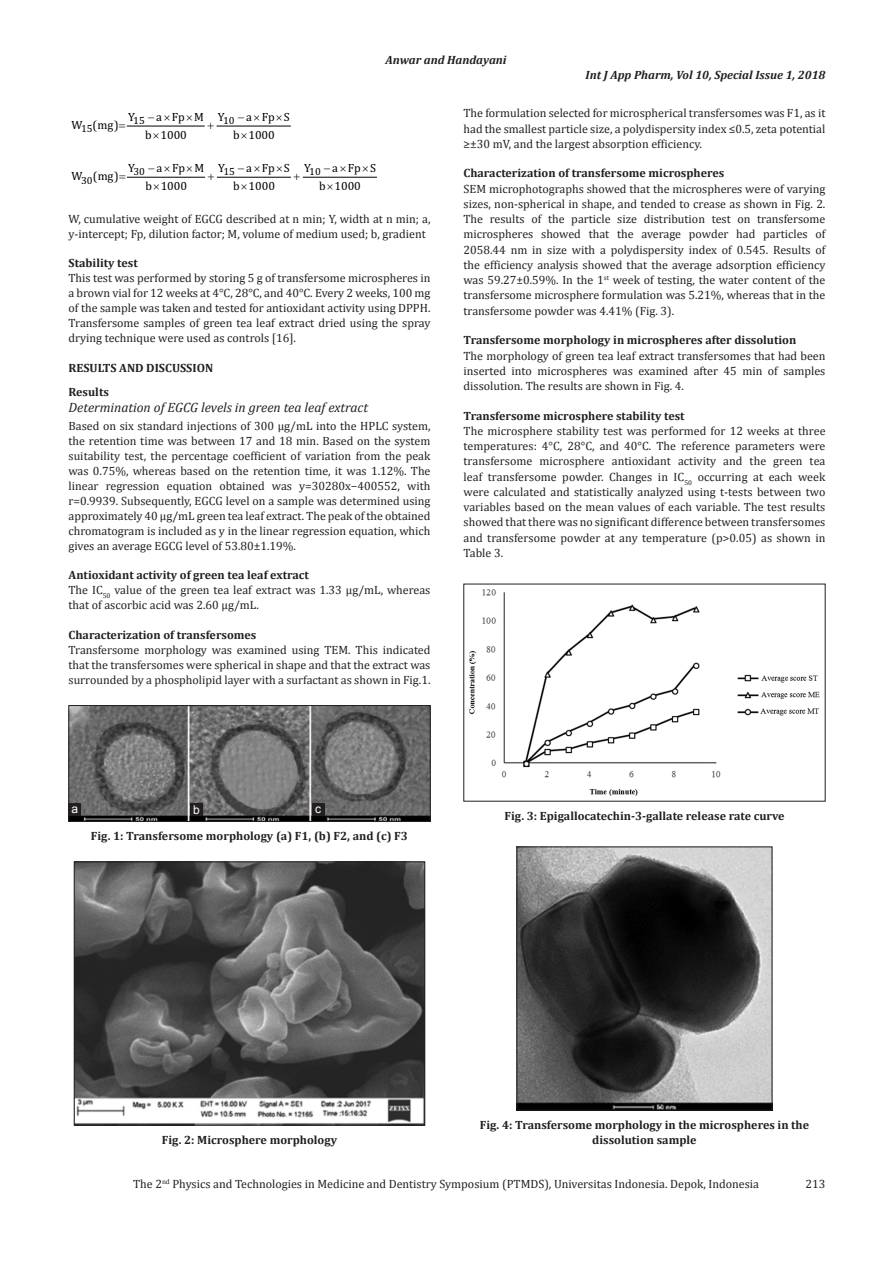
<style>
.page{position:relative;width:894px;height:1263px;background:#fff}
.page>*{position:absolute;margin:0;border:0;box-sizing:border-box;transform-origin:0 0}
.H3_No_Above_Space{font:italic 13.5px "Cambria";color:#231f20}
.TX{font:12px/15.3px "Cambria";color:#231f20;text-align:justify}
.FGC{font:700 12px/15px "Cambria";color:#231f20;text-align:center}
.F_No{font:12px "Cambria";color:#231f20}
.t1{font:12px/17.7px "Cambria";letter-spacing:-.005em;color:#000}
.t2{font:italic 700 12px "Cambria";color:#231f20}
.LABEL{font:12px "Arial";color:#fff}
.t3{font:10.5px "Cambria";letter-spacing:-.01em;color:#000}
</style>
<div class="page">
<hr style="left:127px;top:126px;width:78px;height:1px;background:#000">
<hr style="left:216px;top:126px;width:75px;height:1px;background:#000">
<hr style="left:127px;top:177px;width:78px;height:1px;background:#000">
<hr style="left:217px;top:177px;width:74px;height:1px;background:#000">
<hr style="left:302px;top:177px;width:75px;height:1px;background:#000">
<img style="left:76px;top:863px;width:347px;height:260px">
<div style="left:74px;top:861px;width:351px;height:264px;border:1px solid #231f20"></div>
<img style="left:469px;top:589px;width:351px;height:207px">
<img style="left:518px;top:848px;width:252px;height:260px">
<div style="left:516px;top:846px;width:256px;height:264px;border:1px solid #231f20"></div>
<img style="left:71px;top:707px;width:357px;height:112px">
<div style="left:69px;top:705px;width:361px;height:116px;border:1px solid #231f20"></div>
<div style="left:312px;top:803px;width:12px;height:12px;background:#231f20"></div>
<div style="left:190px;top:803px;width:13px;height:12px;background:#231f20"></div>
<div style="left:68px;top:803px;width:13px;height:13px;background:#231f20"></div>
<p class="t2" style="left:385px;top:51px;width:122px">Anwar and Handayani</p>
<p class="t2" style="left:585px;top:66px;width:241px">Int J App Pharm, Vol 10, Special Issue 1, 2018</p>
<p class="t1" style="left:71px;top:117px;width:13px">W</p>
<p class="t1" style="left:93px;top:117px;width:27px">(mg)</p>
<p class="t3" style="left:81px;top:125px;width:13px">15</p>
<p class="t1" style="left:128px;top:109px;width:8px">Y</p>
<p class="t1" style="left:145px;top:109px;width:60px">−a Fp M b 1000</p>
<p class="t1" style="left:218px;top:109px;width:8px">Y</p>
<p class="t1" style="left:233px;top:109px;width:58px;text-indent:5px">−a Fp S b 1000</p>
<p class="t3" style="left:133px;top:117px;width:13px">15</p>
<p class="t3" style="left:223px;top:117px;width:13px">10</p>
<p class="t1" style="left:128px;top:160px;width:8px">Y</p>
<p class="t1" style="left:145px;top:160px;width:60px">−a Fp M b 1000</p>
<p class="t1" style="left:218px;top:160px;width:8px">Y</p>
<p class="t1" style="left:233px;top:160px;width:58px;text-indent:5px">−a Fp S b 1000</p>
<p class="t1" style="left:304px;top:160px;width:8px">Y</p>
<p class="t1" style="left:319px;top:160px;width:58px;text-indent:5px">−a Fp S b 1000</p>
<p class="t3" style="left:133px;top:168px;width:13px">30</p>
<p class="t3" style="left:223px;top:168px;width:13px">15</p>
<p class="t3" style="left:309px;top:168px;width:13px">10</p>
<p class="TX" style="left:68px;top:211px;width:363px">W, cumulative weight of EGCG described at n min; Y, width at n min; a, y-intercept; Fp, dilution factor; M, volume of medium used; b, gradient</p>
<h2 class="FGC" style="left:68px;top:255px;width:71px">Stability test</h2>
<p class="TX" style="left:68px;top:271px;width:363px">This test was performed by storing 5 g of transfersome microspheres in a brown vial for 12 weeks at 4°C, 28°C, and 40°C. Every 2 weeks, 100 mg of the sample was taken and tested for antioxidant activity using DPPH.<br>Transfersome samples of green tea leaf extract dried using the spray drying technique were used as controls [16].</p>
<h1 class="FGC" style="left:68px;top:359px;width:146px">RESULTS AND DISCUSSION</h1>
<h2 class="FGC" style="left:68px;top:383px;width:42px">Results</h2>
<p class="H3_No_Above_Space" style="left:68px;top:399px;width:301px">Determination of EGCG levels in green tea leaf extract</p>
<p class="TX" style="left:68px;top:418px;width:363px">Based on six standard injections of 300 µg/mL into the HPLC system, the retention time was between 17 and 18 min. Based on the system suitability test, the percentage coefficient of variation from the peak was 0.75%, whereas based on the retention time, it was 1.12%. The linear regression equation obtained was y=30280x−400552, with r=0.9939. Subsequently, EGCG level on a sample was determined using approximately 40 µg/mL green tea leaf extract. The peak of the obtained chromatogram is included as y in the linear regression equation, which gives an average EGCG level of 53.80±1.19%.</p>
<h2 class="FGC" style="left:68px;top:567px;width:242px">Antioxidant activity of green tea leaf extract</h2>
<p class="TX" style="left:68px;top:583px;width:363px">The IC<sub>50</sub> value of the green tea leaf extract was 1.33 µg/mL, whereas that of ascorbic acid was 2.60 µg/mL.</p>
<h2 class="FGC" style="left:68px;top:626px;width:189px">Characterization of transfersomes</h2>
<p class="TX" style="left:68px;top:642px;width:363px">Transfersome morphology was examined using TEM. This indicated that the transfersomes were spherical in shape and that the extract was surrounded by a phospholipid layer with a surfactant as shown in Fig.1.</p>
<p class="t1" style="left:71px;top:168px;width:13px">W</p>
<p class="t1" style="left:93px;top:168px;width:27px">(mg)</p>
<p class="t3" style="left:81px;top:176px;width:13px">30</p>
<p class="TX" style="left:463px;top:106px;width:363px">The formulation selected for microspherical transfersomes was F1, as it had the smallest particle size, a polydispersity index ≤0.5, zeta potential ≥±30 mV, and the largest absorption efficiency.</p>
<h2 class="FGC" style="left:463px;top:165px;width:262px">Characterization of transfersome microspheres</h2>
<p class="TX" style="left:463px;top:181px;width:363px">SEM microphotographs showed that the microspheres were of varying sizes, non-spherical in shape, and tended to crease as shown in Fig. 2.<br>The results of the particle size distribution test on transfersome microspheres showed that the average powder had particles of 2058.44 nm in size with a polydispersity index of 0.545. Results of the efficiency analysis showed that the average adsorption efficiency was 59.27±0.59%. In the 1<sup>st</sup> week of testing, the water content of the transfersome microsphere formulation was 5.21%, whereas that in the transfersome powder was 4.41% (Fig. 3).</p>
<h2 class="FGC" style="left:463px;top:332px;width:334px">Transfersome morphology in microspheres after dissolution</h2>
<p class="TX" style="left:463px;top:348px;width:363px">The morphology of green tea leaf extract transfersomes that had been inserted into microspheres was examined after 45 min of samples dissolution. The results are shown in Fig. 4.</p>
<h2 class="FGC" style="left:463px;top:407px;width:222px">Transfersome microsphere stability test</h2>
<p class="TX" style="left:463px;top:423px;width:363px">The microsphere stability test was performed for 12 weeks at three temperatures: 4°C, 28°C, and 40°C. The reference parameters were transfersome microsphere antioxidant activity and the green tea leaf transfersome powder. Changes in IC<sub>50</sub> occurring at each week were calculated and statistically analyzed using t-tests between two variables based on the mean values of each variable. The test results showed that there was no significant difference between transfersomes and transfersome powder at any temperature (p&gt;0.05) as shown in Table 3.</p>
<p class="LABEL" style="left:72px;top:801px;width:8px">a</p>
<p class="LABEL" style="left:193px;top:801px;width:8px">b</p>
<p class="LABEL" style="left:315px;top:800px;width:7px">c</p>
<p class="FGC" style="left:91px;top:828px;width:318px">Fig. 1: Transfersome morphology (a) F1, (b) F2, and (c) F3</p>
<p class="FGC" style="left:504px;top:807px;width:281px">Fig. 3: Epigallocatechin-3-gallate release rate curve</p>
<p class="FGC" style="left:162px;top:1131px;width:176px">Fig. 2: Microsphere morphology</p>
<p class="FGC" style="left:479px;top:1116px;width:331px">Fig. 4: Transfersome morphology in the microspheres in the dissolution sample</p>
<p class="F_No" style="left:133px;top:1176px;width:627px">The 2<sup>nd</sup> Physics and Technologies in Medicine and Dentistry Symposium (PTMDS), Universitas Indonesia. Depok, Indonesia</p>
<p class="F_No" style="left:805px;top:1176px;width:21px">213</p>
</div>
